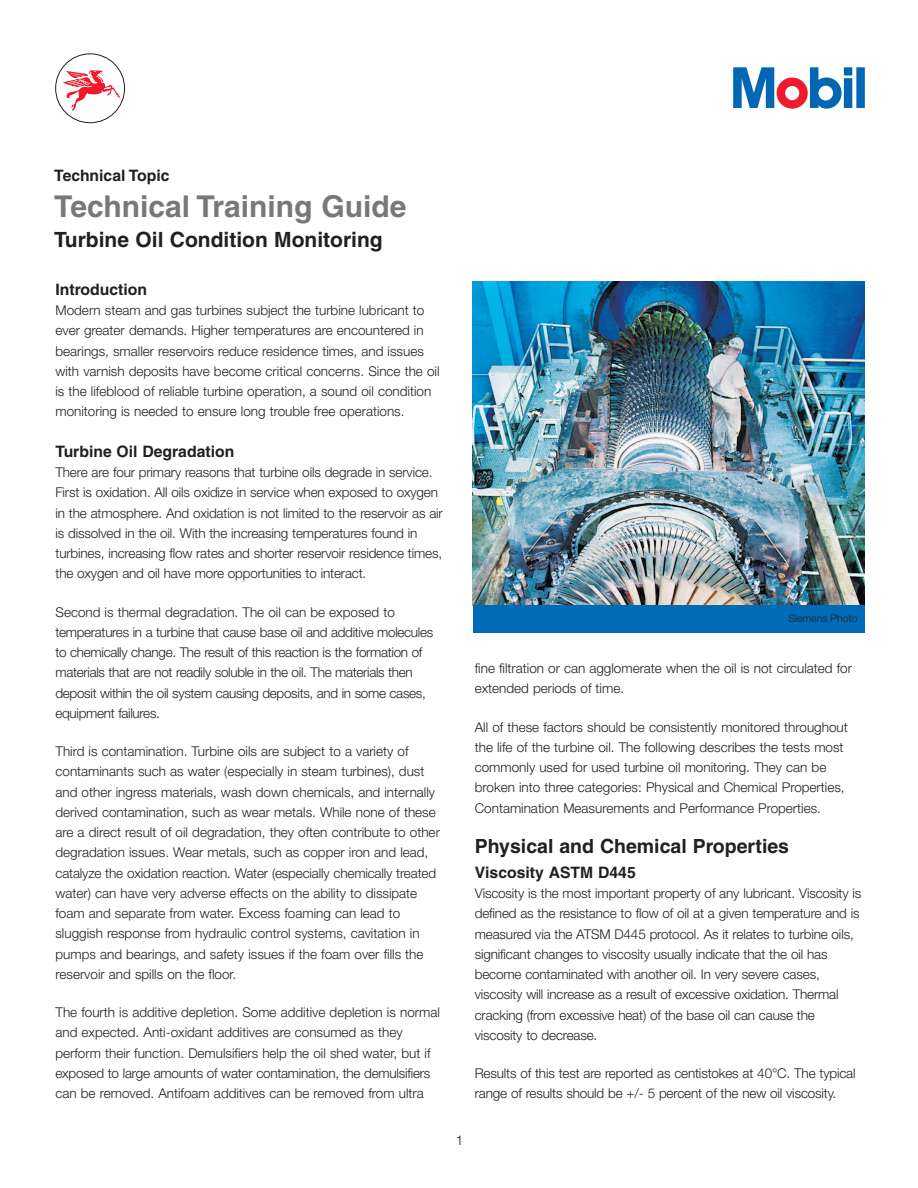
<style>
.page{position:relative;width:918px;height:1188px;background:#fff}
.page>*{position:absolute;margin:0;border:0;box-sizing:border-box;transform-origin:0 0}
.t1{font:700 30px "Helvetica";color:#76787b}
.t2{font:700 21px "Helvetica";color:#231f20}
.t3{font:700 19.5px "Helvetica";color:#231f20}
.t4{font:700 15.75px "Helvetica";color:#231f20}
.t5{font:300 13.5px/20.2px "Helvetica Neue";color:#231f20}
.t6{font:300 13.5px/20.2px "Helvetica Neue";letter-spacing:-.02em;color:#231f20}
.t7{font:300 10.5px "Helvetica Neue";color:#231f20}
</style>
<div class="page">
<svg style="left:733px;top:67px;width:132px;height:42px"></svg>
<div style="left:55px;top:53px;width:70px;height:70px;border:1px solid #231f20;border-radius:50%"></div>
<svg style="left:61px;top:70px;width:59px;height:41px"></svg>
<img style="left:473px;top:281px;width:391px;height:324px">
<div style="left:473px;top:605px;width:391px;height:28px;background:#006bb6"></div>
<p class="t4" style="left:54px;top:170px;width:117px">Technical Topic</p>
<h1 class="t1" style="left:54px;top:196px;width:354px">Technical Training Guide</h1>
<h2 class="t2" style="left:54px;top:232px;width:330px">Turbine Oil Condition Monitoring</h2>
<p class="t4" style="left:56px;top:283px;width:93px">Introduction</p>
<p class="t5" style="left:56px;top:301px;width:386px">Modern steam and gas turbines subject the turbine lubricant to ever greater demands. Higher temperatures are encountered in bearings, smaller reservoirs reduce residence times, and issues with varnish deposits have become critical concerns. Since the oil is the lifeblood of reliable turbine operation, a sound oil condition monitoring is needed to ensure long trouble free operations.</p>
<p class="t4" style="left:56px;top:445px;width:180px">Turbine Oil Degradation</p>
<p class="t5" style="left:56px;top:463px;width:389px">There are four primary reasons that turbine oils degrade in service.<br>First is oxidation. All oils oxidize in service when exposed to oxygen in the atmosphere. And oxidation is not limited to the reservoir as air is dissolved in the oil. With the increasing temperatures found in turbines, increasing flow rates and shorter reservoir residence times, the oxygen and oil have more opportunities to interact.</p>
<p class="t6" style="left:56px;top:603px;width:379px">Second is thermal degradation. The oil can be exposed to temperatures in a turbine that cause base oil and additive molecules to chemically change. The result of this reaction is the formation of materials that are not readily soluble in the oil. The materials then deposit within the oil system causing deposits, and in some cases, equipment failures.</p>
<p class="t5" style="left:56px;top:742px;width:386px">Third is contamination. Turbine oils are subject to a variety of contaminants such as water (especially in steam turbines), dust and other ingress materials, wash down chemicals, and internally derived contamination, such as wear metals. While none of these are a direct result of oil degradation, they often contribute to other degradation issues. Wear metals, such as copper iron and lead, catalyze the oxidation reaction. Water (especially chemically treated water) can have very adverse effects on the ability to dissipate foam and separate from water. Excess foaming can lead to sluggish response from hydraulic control systems, cavitation in pumps and bearings, and safety issues if the foam over fills the reservoir and spills on the floor.</p>
<p class="t5" style="left:56px;top:1003px;width:386px">The fourth is additive depletion. Some additive depletion is normal and expected. Anti-oxidant additives are consumed as they perform their function. Demulsifiers help the oil shed water, but if exposed to large amounts of water contamination, the demulsifiers can be removed. Antifoam additives can be removed from ultra</p>
<p class="t7" style="left:789px;top:615px;width:71px">Siemens Photo</p>
<p class="t5" style="left:456px;top:1131px;width:9px">1</p>
<p class="t5" style="left:475px;top:660px;width:379px">fine filtration or can agglomerate when the oil is not circulated for extended periods of time.</p>
<p class="t5" style="left:475px;top:718px;width:374px">All of these factors should be consistently monitored throughout the life of the turbine oil. The following describes the tests most commonly used for used turbine oil monitoring. They can be broken into three categories: Physical and Chemical Properties, Contamination Measurements and Performance Properties.</p>
<h3 class="t3" style="left:475px;top:839px;width:316px">Physical and Chemical Properties</h3>
<p class="t4" style="left:475px;top:867px;width:163px">Viscosity ASTM D445</p>
<p class="t5" style="left:475px;top:885px;width:388px">Viscosity is the most important property of any lubricant. Viscosity is defined as the resistance to flow of oil at a given temperature and is measured via the ATSM D445 protocol. As it relates to turbine oils, significant changes to viscosity usually indicate that the oil has become contaminated with another oil. In very severe cases, viscosity will increase as a result of excessive oxidation. Thermal cracking (from excessive heat) of the base oil can cause the viscosity to decrease.</p>
<p class="t5" style="left:475px;top:1065px;width:382px">Results of this test are reported as centistokes at 40°C. The typical range of results should be +/- 5 percent of the new oil viscosity.</p>
</div>
